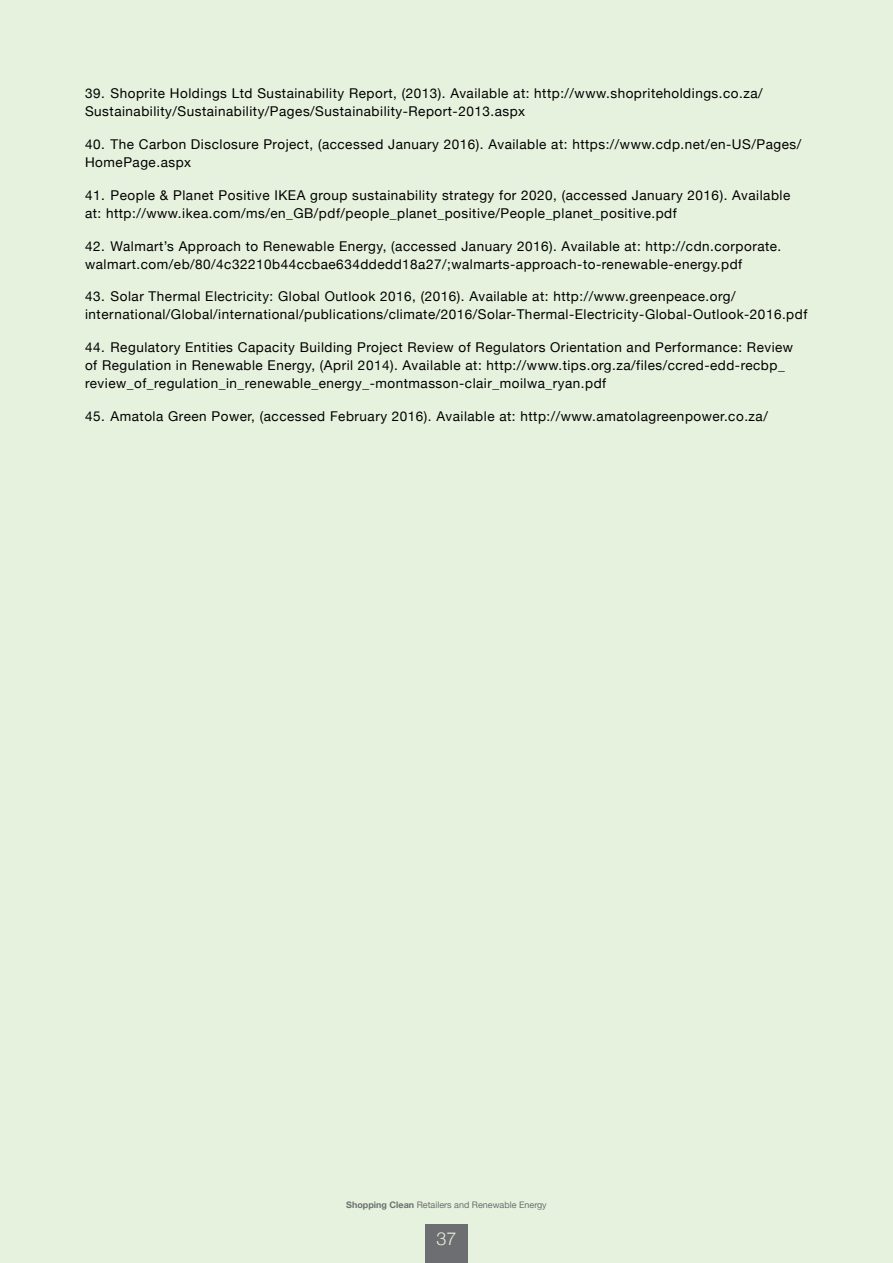
<style>
.page{position:relative;width:893px;height:1263px;background:#e7f2de}
.page>*{position:absolute;margin:0;border:0;box-sizing:border-box;transform-origin:0 0}
.t1{font:300 18px "Helvetica Neue";color:#e7f2de}
.t2{font:13.5px/18px "Helvetica Neue";letter-spacing:.04em;color:#000}
.t3{font:9px "Helvetica Neue";color:#6d6e71}
.s1{font-weight:700}
</style>
<div class="page">
<div style="left:425px;top:1224px;width:43px;height:39px;background:#6d6e71"></div>
<p class="t2" style="left:85px;top:85px;width:679px">39. Shoprite Holdings Ltd Sustainability Report, (2013). Available at: http://www.shopriteholdings.co.za/<br>Sustainability/Sustainability/Pages/Sustainability-Report-2013.aspx</p>
<p class="t2" style="left:85px;top:136px;width:718px">40. The Carbon Disclosure Project, (accessed January 2016). Available at: https://www.cdp.net/en-US/Pages/<br>HomePage.aspx</p>
<p class="t2" style="left:85px;top:187px;width:707px">41. People &amp; Planet Positive IKEA group sustainability strategy for 2020, (accessed January 2016). Available at: http://www.ikea.com/ms/en_GB/pdf/people_planet_positive/People_planet_positive.pdf</p>
<p class="t2" style="left:85px;top:238px;width:698px">42. Walmart’s Approach to Renewable Energy, (accessed January 2016). Available at: http://cdn.corporate. walmart.com/eb/80/4c32210b44ccbae634ddedd18a27/;walmarts-approach-to-renewable-energy.pdf</p>
<p class="t2" style="left:85px;top:288px;width:724px">43. Solar Thermal Electricity: Global Outlook 2016, (2016). Available at: http://www.greenpeace.org/ international/Global/international/publications/climate/2016/Solar-Thermal-Electricity-Global-Outlook-2016.pdf</p>
<p class="t2" style="left:85px;top:339px;width:710px">44. Regulatory Entities Capacity Building Project Review of Regulators Orientation and Performance: Review of Regulation in Renewable Energy, (April 2014). Available at: http://www.tips.org.za/files/ccred-edd-recbp_ review_of_regulation_in_renewable_energy_-montmasson-clair_moilwa_ryan.pdf</p>
<p class="t2" style="left:85px;top:408px;width:684px">45. Amatola Green Power, (accessed February 2016). Available at: http://www.amatolagreenpower.co.za/</p>
<p class="t3" style="left:346px;top:1198px;width:202px"><span class="s1">Shopping Clean</span> Retailers and Renewable Energy</p>
<h1 class="t1" style="left:436px;top:1224px;width:22px">37</h1>
</div>
